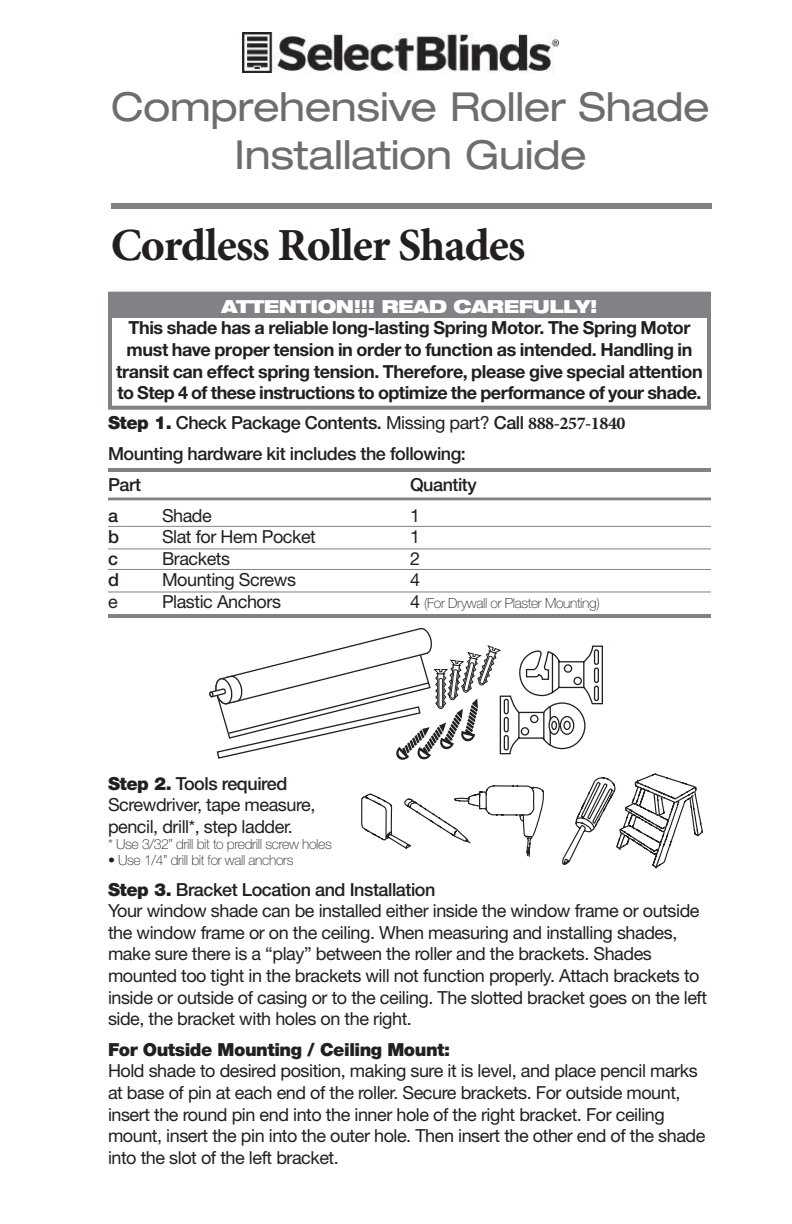
<style>
.page{position:relative;width:792px;height:1224px;background:#fff}
.page>*{position:absolute;margin:0;border:0;box-sizing:border-box;transform-origin:0 0}
.t1{font:700 46px "Minion Pro";letter-spacing:-.025em;color:#231f20}
.t2{font:expanded 40px/48px "Helvetica Neue";letter-spacing:-.01em;color:#6c6d70;text-align:center}
.t3{font:18px/21.6px "Helvetica Neue";letter-spacing:-.025em;color:#231f20}
.t4{font:700 18px/21.6px "Helvetica Neue";letter-spacing:-.02em;color:#231f20;text-align:center}
.t5{font:500 18px/31px "Helvetica Neue";letter-spacing:-.025em;color:#231f20}
.t6{font:900 18px "Helvetica Neue";letter-spacing:-.025em;color:#231f20}
.t7{font:900 expanded 18px "Helvetica Neue";letter-spacing:-.025em;color:#fff}
.t8{font:100 14px "Helvetica Neue";letter-spacing:-.025em;color:#231f20}
.s1{font-weight:900}
.s2{font-weight:400}
.s3{font-family:"Minion Pro";font-weight:700}
.s4{font-weight:400;font-size:18px}
.s5{font-weight:500}
</style>
<div class="page">
<div style="left:108px;top:293px;width:600px;height:25px;background:#808285"></div>
<div style="left:108px;top:292px;width:603px;height:118px;border:4px solid #808285"></div>
<div style="left:111px;top:203px;width:601px;height:5px;background:#808285"></div>
<hr style="left:108px;top:468px;width:603px;height:4px;background:#808285">
<hr style="left:108px;top:614px;width:603px;height:4px;background:#808285">
<hr style="left:108px;top:498px;width:603px;height:2px;background:#808285">
<hr style="left:108px;top:526px;width:603px;height:1px;background:#808285">
<hr style="left:108px;top:548px;width:603px;height:1px;background:#808285">
<hr style="left:108px;top:569px;width:603px;height:1px;background:#808285">
<hr style="left:108px;top:591px;width:603px;height:1px;background:#808285">
<svg style="left:209px;top:628px;width:394px;height:132px"></svg>
<svg style="left:361px;top:785px;width:183px;height:72px"></svg>
<svg style="left:562px;top:774px;width:141px;height:94px"></svg>
<img style="left:242px;top:33px;width:316px;height:40px">
<h2 class="t2" style="left:111px;top:82px;width:600px">Comprehensive Roller Shade<br>Installation Guide</h2>
<h1 class="t1" style="left:111px;top:213px;width:416px">Cordless Roller Shades</h1>
<p class="t7" style="left:222px;top:295px;width:377px">ATTENTION!!! READ CAREFULLY!</p>
<p class="t4" style="left:116px;top:317px;width:588px">This shade has a reliable long-lasting Spring Motor. The Spring Motor must have proper tension in order to function as intended. Handling in transit can effect spring tension. Therefore, please give special attention to Step 4 of these instructions to optimize the performance of your shade.</p>
<p class="t5" style="left:108px;top:407px;width:519px"><span class="s1">Step 1.</span> Check Package Contents. <span class="s2">Missing part?</span> Call <span class="s3">888-257-1840<br></span>Mounting hardware kit includes the following:<br>Part</p>
<p class="t5" style="left:410px;top:469px;width:68px">Quantity</p>
<p class="t5" style="left:108px;top:500px;width:12px">a</p>
<p class="t3" style="left:162px;top:504px;width:51px">Shade</p>
<p class="t3" style="left:410px;top:504px;width:12px">1</p>
<p class="t5" style="left:108px;top:521px;width:12px">b</p>
<p class="t3" style="left:162px;top:526px;width:155px">Slat for Hem Pocket</p>
<p class="t3" style="left:410px;top:526px;width:12px">1</p>
<p class="t5" style="left:108px;top:543px;width:12px">c</p>
<p class="t3" style="left:162px;top:547px;width:70px">Brackets</p>
<p class="t3" style="left:410px;top:547px;width:12px">2</p>
<p class="t5" style="left:108px;top:564px;width:12px">d</p>
<p class="t3" style="left:162px;top:569px;width:136px">Mounting Screws</p>
<p class="t3" style="left:410px;top:569px;width:12px">4</p>
<p class="t3" style="left:108px;top:591px;width:11px">e</p>
<p class="t3" style="left:162px;top:591px;width:121px">Plastic Anchors</p>
<p class="t8" style="left:410px;top:595px;width:191px"><span class="s4">4</span> (For Drywall or Plaster Mounting)</p>
<p class="t3" style="left:108px;top:772px;width:209px"><span class="s1">Step 2.</span> <span class="s5">Tools required<br></span>Screwdriver, tape measure, pencil, drill*, step ladder.</p>
<p class="t8" style="left:108px;top:836px;width:225px">* Use 3/32” drill bit to predrill screw holes</p>
<p class="t8" style="left:108px;top:852px;width:187px">• Use 1/4” drill bit for wall anchors</p>
<p class="t3" style="left:108px;top:878px;width:601px"><span class="s1">Step 3.</span> <span class="s5">Bracket Location and Installation<br></span>Your window shade can be installed either inside the window frame or outside the window frame or on the ceiling. When measuring and installing shades, make sure there is a “play” between the roller and the brackets. Shades mounted too tight in the brackets will not function properly. Attach brackets to inside or outside of casing or to the ceiling. The slotted bracket goes on the left side, the bracket with holes on the right.</p>
<p class="t6" style="left:108px;top:1039px;width:344px">For Outside Mounting / Ceiling Mount:</p>
<p class="t3" style="left:108px;top:1060px;width:599px">Hold shade to desired position, making sure it is level, and place pencil marks at base of pin at each end of the roller. Secure brackets. For outside mount, insert the round pin end into the inner hole of the right bracket. For ceiling mount, insert the pin into the outer hole. Then insert the other end of the shade into the slot of the left bracket.</p>
</div>
